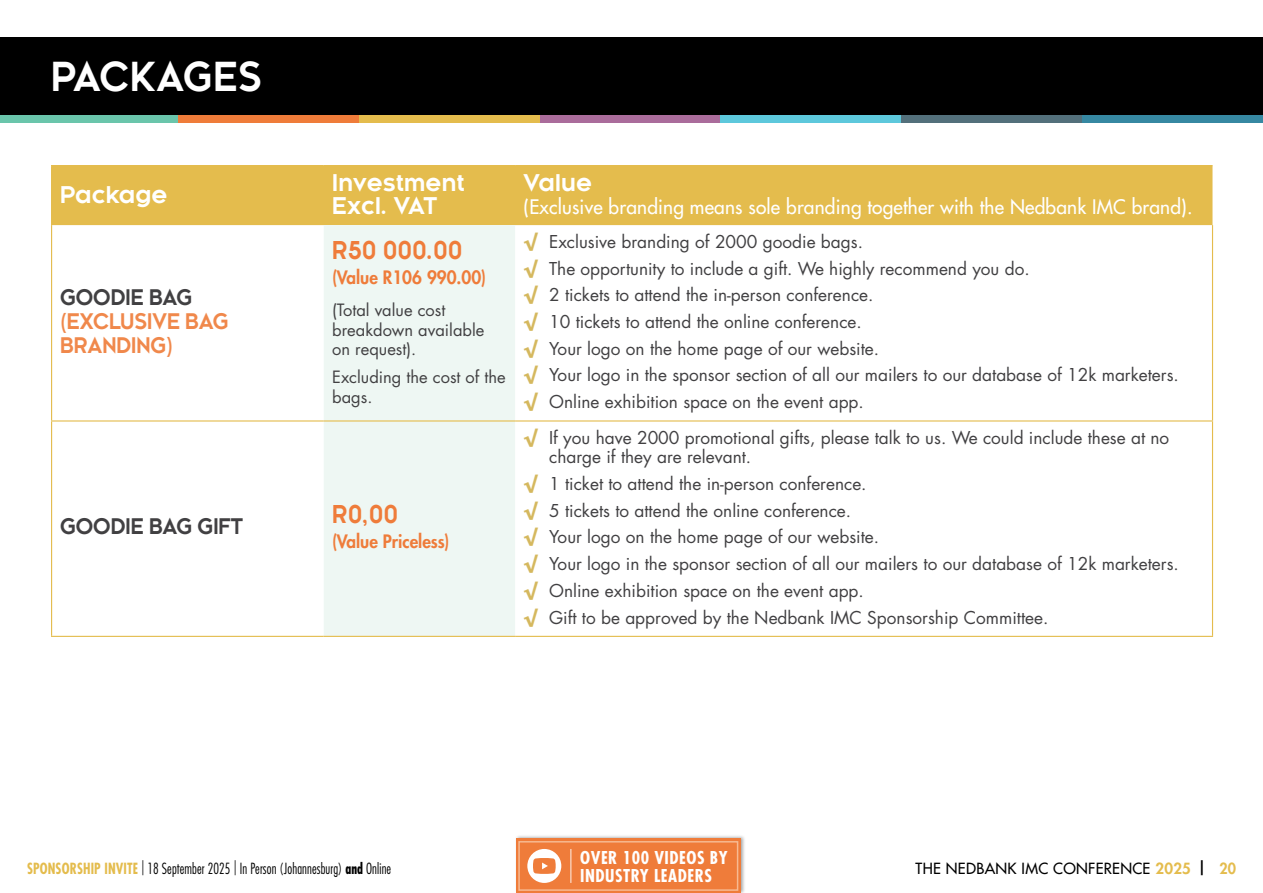
<style>
.page{position:relative;width:1263px;height:893px;background:#fff}
.page>*{position:absolute;margin:0;border:0;box-sizing:border-box;transform-origin:0 0}
.t1{font:700 39px "Kessel 105 W00";letter-spacing:.02em;color:#fff;scale:.95 1}
.t2{font:700 24px "Kessel 105 W00";letter-spacing:.02em;color:#ef7c3a;scale:.92 1}
.t3{font:700 22.5px/22.5px "Kessel 105 W00";letter-spacing:.01em;color:#fff}
.t4{font:700 21px "Kessel 105 W00";color:#414042;scale:.95 1}
.t5{font:700 21px/24px "Kessel 105 W00";color:#f0884b;scale:.95 1}
.t6{font:500 19.5px "Futura Std";letter-spacing:.01em;color:#fff}
.t7{font:800 18px "Futura Std";color:#ef7c3a;scale:.95 1}
.t8{font:17.25px/26.7px "Futura Std";color:#414042}
.t9{font:700 condensed 17.25px/18.3px "Futura Std";letter-spacing:.03em;color:#fff}
.t10{font:16.5px/19.5px "Futura Std";color:#414042}
.t11{font:300 condensed 15px "Futura Std";letter-spacing:.01em;color:#000;scale:.9 1}
.t12{font:500 15px "Futura Std";letter-spacing:.02em;color:#000}
.s1{font-weight:800;color:#d5b85e}
.s2{font-weight:700;color:#e4bc4d}
.s3{font-weight:700}
.s4{font-weight:800;color:#e4bc4d}
.s5{font-weight:800}
</style>
<div class="page">
<div style="left:0;top:37px;width:1263px;height:78px;background:#000"></div>
<div style="left:0;top:115px;width:181px;height:8px;background:#6ac5ab"></div>
<div style="left:178px;top:115px;width:181px;height:8px;background:#ef7c3a"></div>
<div style="left:359px;top:115px;width:181px;height:8px;background:#e4bc4d"></div>
<div style="left:540px;top:115px;width:180px;height:8px;background:#aa6c9b"></div>
<div style="left:720px;top:115px;width:181px;height:8px;background:#5dc8dc"></div>
<div style="left:901px;top:115px;width:181px;height:8px;background:#53707b"></div>
<div style="left:1082px;top:115px;width:180px;height:8px;background:#3688a2"></div>
<div style="left:515px;top:834px;width:231px;height:59px;background:#000;opacity:.35"></div>
<div style="left:516px;top:839px;width:224px;height:54px;background:#ef7c3a"></div>
<div style="left:518px;top:841px;width:220px;height:50px;border:2px solid #f7b991"></div>
<hr style="left:570px;top:849px;width:2px;height:34px;background:#fff">
<div style="left:527px;top:849px;width:34px;height:34px;background:#fff;border-radius:50%"></div>
<svg style="left:533px;top:858px;width:23px;height:16px"></svg>
<div style="left:52px;top:166px;width:1160px;height:59px;background:#e4bc4d"></div>
<div style="left:324px;top:225px;width:191px;height:411px;background:#eef7f3"></div>
<hr style="left:51px;top:165px;width:273px;height:1px;background:#e4bc4d">
<hr style="left:51px;top:166px;width:1px;height:59px;background:#e4bc4d">
<hr style="left:324px;top:165px;width:191px;height:1px;background:#e4bc4d">
<hr style="left:515px;top:165px;width:697px;height:1px;background:#e4bc4d">
<hr style="left:51px;top:225px;width:1px;height:195px;background:#e4bc4d">
<hr style="left:1212px;top:225px;width:1px;height:195px;background:#e4bc4d">
<hr style="left:51px;top:420px;width:273px;height:2px;background:#e4bc4d">
<hr style="left:51px;top:422px;width:1px;height:214px;background:#e4bc4d">
<hr style="left:324px;top:420px;width:191px;height:2px;background:#e4bc4d">
<hr style="left:515px;top:420px;width:698px;height:2px;background:#e4bc4d">
<hr style="left:1212px;top:422px;width:1px;height:214px;background:#e4bc4d">
<hr style="left:51px;top:636px;width:273px;height:1px;background:#e4bc4d">
<hr style="left:324px;top:636px;width:191px;height:1px;background:#e4bc4d">
<hr style="left:515px;top:636px;width:698px;height:1px;background:#e4bc4d">
<h1 class="t1" style="left:51px;top:53px;width:223px">PACKAGES</h1>
<h3 class="t3" style="left:60px;top:183px;width:109px">Package</h3>
<h3 class="t3" style="left:332px;top:172px;width:134px">Investment<br>Excl. VAT</h3>
<h3 class="t3" style="left:524px;top:172px;width:70px">Value</h3>
<p class="t6" style="left:524px;top:195px;width:670px">(Exclusive branding means sole branding together with the Nedbank IMC brand).</p>
<p class="t4" style="left:60px;top:285px;width:141px">GOODIE BAG</p>
<p class="t5" style="left:60px;top:309px;width:179px">(EXCLUSIVE BAG<br>BRANDING)</p>
<p class="t4" style="left:60px;top:514px;width:194px">GOODIE BAG GIFT</p>
<h2 class="t2" style="left:332px;top:236px;width:143px">R50 000.00</h2>
<p class="t7" style="left:332px;top:266px;width:163px">(Value R106 990.00)</p>
<p class="t10" style="left:332px;top:301px;width:154px">(Total value cost breakdown available on request).</p>
<p class="t10" style="left:332px;top:368px;width:175px">Excluding the cost of the bags.</p>
<h2 class="t2" style="left:332px;top:500px;width:73px">R0,00</h2>
<p class="t7" style="left:332px;top:530px;width:125px">(Value Priceless)</p>
<p class="t8" style="left:524px;top:228px;width:657px"><span class="s1">√</span> Exclusive branding of 2000 goodie bags.<br><span class="s1">√</span> The opportunity to include a gift. We highly recommend you do.<br><span class="s1">√</span> 2 tickets to attend the in-person conference.<br><span class="s1">√</span> 10 tickets to attend the online conference.<br><span class="s1">√</span> Your logo on the home page of our website.<br><span class="s1">√</span> Your logo in the sponsor section of all our mailers to our database of 12k marketers. <span class="s1">√</span> Online exhibition space on the event app.</p>
<p class="t8" style="left:549px;top:428px;width:622px;line-height:19.5px;text-indent:-26px"><span class="s1">√</span> If you have 2000 promotional gifts, please talk to us. We could include these at no charge if they are relevant.</p>
<p class="t8" style="left:524px;top:470px;width:657px"><span class="s1">√</span> 1 ticket to attend the in-person conference.<br><span class="s1">√</span> 5 tickets to attend the online conference.<br><span class="s1">√</span> Your logo on the home page of our website.<br><span class="s1">√</span> Your logo in the sponsor section of all our mailers to our database of 12k marketers. <span class="s1">√</span> Online exhibition space on the event app.<br><span class="s1">√</span> Gift to be approved by the Nedbank IMC Sponsorship Committee.</p>
<p class="t9" style="left:580px;top:848px;width:149px">OVER 100 VIDEOS BY<br>INDUSTRY LEADERS</p>
<p class="t11" style="left:27px;top:859px;width:406px"><span class="s2">SPONSORSHIP INVITE</span> | 18 September 2025 | In Person (Johannesburg) <span class="s3">and</span> Online</p>
<p class="t12" style="left:915px;top:859px;width:322px">THE NEDBANK IMC CONFERENCE <span class="s4">2025</span> <span class="s5">|</span> <span class="s4">20</span></p>
</div>
